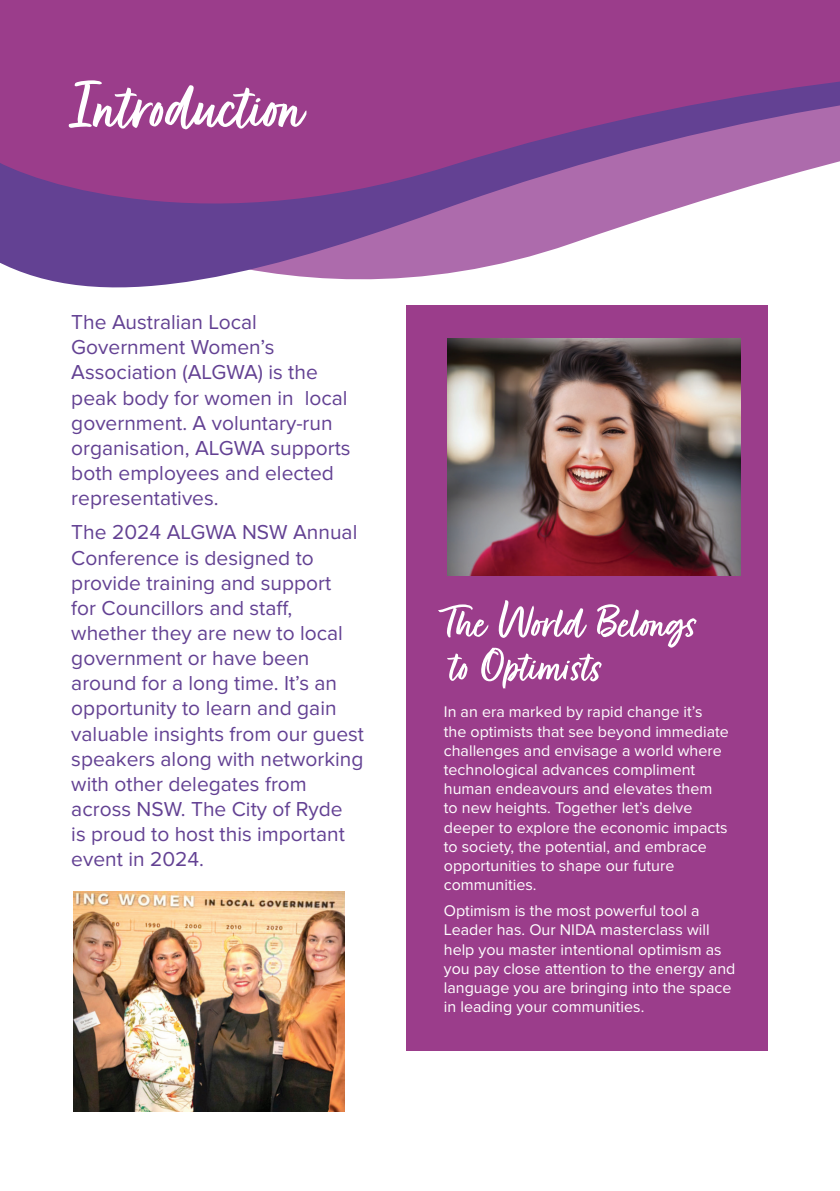
<style>
.page{position:relative;width:840px;height:1191px;background:#fff}
.page>*{position:absolute;margin:0;border:0;box-sizing:border-box;transform-origin:0 0}
.t1{font:76.2px "Fave Script Bold Pro";color:#fff}
.t2{font:50.8px/43.6px "Fave Script Bold Pro";color:#fff}
.t3{font:21px/25.2px "Proxima Nova";color:#634193}
.t4{font:16px/19.2px "Proxima Nova";color:#fff}
</style>
<div class="page">
<svg style="left:0;top:248px;width:768px;height:68px"></svg>
<svg style="left:0;top:0;width:839px;height:248px;fill:#9b3d8b"></svg>
<div style="left:406px;top:305px;width:361px;height:746px;background:#9b3d8b"></div>
<img style="left:447px;top:339px;width:293px;height:236px">
<img style="left:73px;top:892px;width:272px;height:219px">
<h1 class="t1" style="left:72px;top:65px;width:234px">Introduction</h1>
<p class="t3" style="left:71px;top:310px;width:281px">The Australian Local<br>Government Women’s<br>Association (ALGWA) is the peak body for women in local government. A voluntary-run organisation, ALGWA supports both employees and elected representatives.</p>
<p class="t3" style="left:71px;top:520px;width:294px">The 2024 ALGWA NSW Annual<br>Conference is designed to provide training and support<br>for Councillors and staff, whether they are new to local government or have been around for a long time. It’s an opportunity to learn and gain valuable insights from our guest speakers along with networking with other delegates from across NSW. The City of Ryde<br>is proud to host this important event in 2024.</p>
<h2 class="t2" style="left:443px;top:601px;width:255px">The World Belongs to Optimists</h2>
<p class="t4" style="left:443px;top:703px;width:286px">In an era marked by rapid change it’s the optimists that see beyond immediate challenges and envisage a world where technological advances compliment human endeavours and elevates them to new heights. Together let’s delve deeper to explore the economic impacts to society, the potential, and embrace opportunities to shape our future communities.</p>
<p class="t4" style="left:443px;top:901px;width:293px">Optimism is the most powerful tool a Leader has. Our NIDA masterclass will help you master intentional optimism as you pay close attention to the energy and language you are bringing into the space in leading your communities.</p>
</div>
